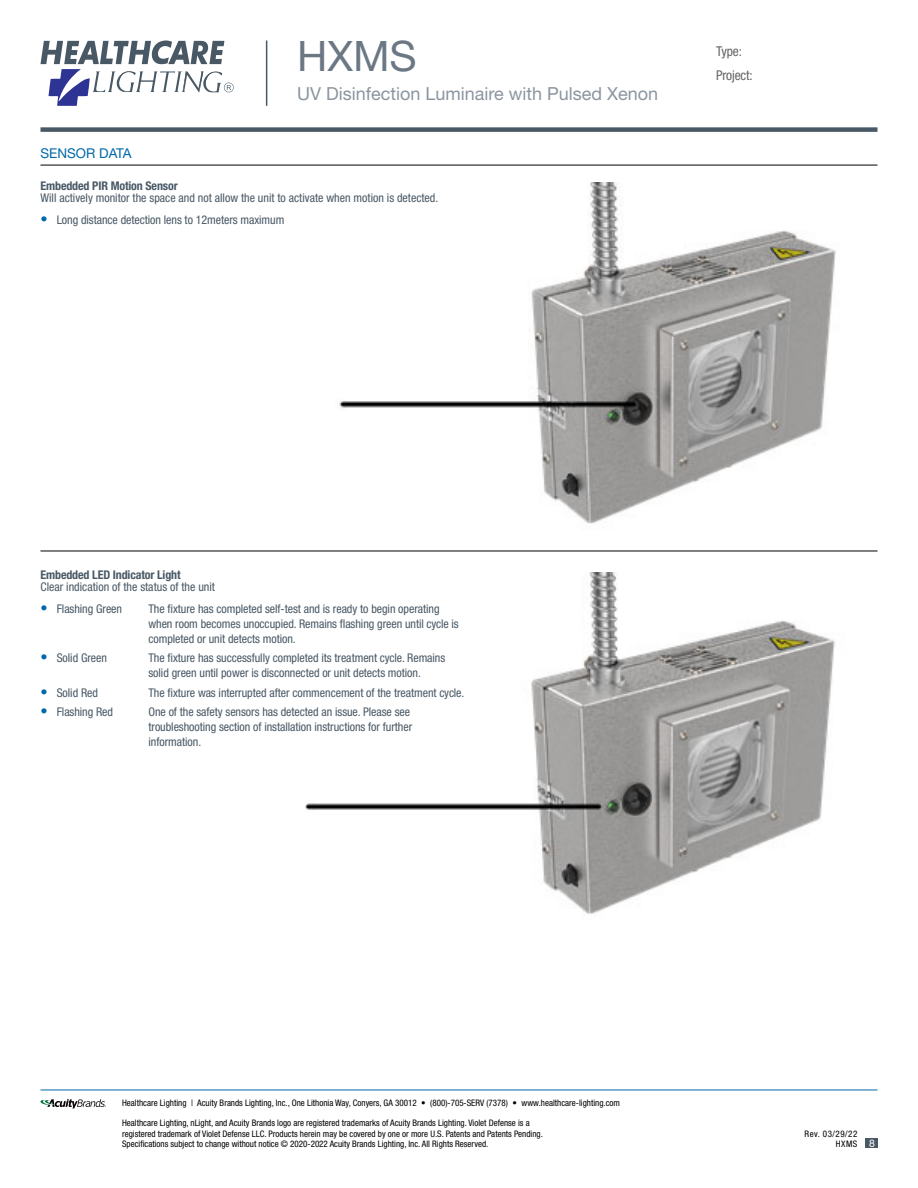
<style>
.page{position:relative;width:918px;height:1188px;background:#fff}
.page>*{position:absolute;margin:0;border:0;box-sizing:border-box;transform-origin:0 0}
.t1{font:42px "Helvetica Neue LT Std";color:#6b7884}
.t2{font:18px "Helvetica Neue LT Std";color:#8b95a0}
.t3{font:condensed 13.5px/24.2px "Helvetica Neue LT Std";letter-spacing:-.01em;color:#636466}
.t4{font:13.5px "Helvetica Neue LT Std";color:#0068a9}
.t5{font:condensed 12px/15px "Helvetica Neue LT Std";letter-spacing:-.005em;color:#485865}
.t6{font:700 condensed 12px "Helvetica Neue LT Std";letter-spacing:-.01em;color:#485865}
.t7{font:10.5px "Helvetica Neue LT Std";color:#fff}
.t8{font:condensed 9px/10.8px "Helvetica Neue LT Std";color:#000}
.t9{font:condensed 9px/10.8px "Helvetica Neue LT Std";letter-spacing:.055em;color:#000;text-align:right}
.s1{font-size:14.4px;color:#0068a9}
</style>
<div class="page">
<hr style="left:40px;top:1090px;width:838px;height:1px;background:#0068a9">
<div style="left:40px;top:127px;width:838px;height:5px;background:#485865"></div>
<div style="left:865px;top:1138px;width:13px;height:10px;background:#485865"></div>
<hr style="left:266px;top:40px;width:1px;height:66px;background:#485865">
<svg style="left:41px;top:40px;width:193px;height:66px"></svg>
<svg style="left:41px;top:1099px;width:65px;height:9px"></svg>
<img style="left:305px;top:572px;width:530px;height:342px">
<img style="left:339px;top:182px;width:497px;height:342px">
<hr style="left:40px;top:165px;width:838px;height:1px;background:#000">
<hr style="left:40px;top:551px;width:838px;height:1px;background:#000">
<h1 class="t1" style="left:297px;top:31px;width:121px">HXMS</h1>
<h2 class="t2" style="left:297px;top:83px;width:363px">UV Disinfection Luminaire with Pulsed Xenon</h2>
<p class="t4" style="left:40px;top:145px;width:93px">SENSOR DATA</p>
<p class="t6" style="left:40px;top:178px;width:139px">Embedded PIR Motion Sensor</p>
<p class="t5" style="left:40px;top:190px;width:399px">Will actively monitor the space and not allow the unit to activate when motion is detected.</p>
<p class="t5" style="left:40px;top:212px;width:245px"><span class="s1">•</span> Long distance detection lens to 12meters maximum</p>
<p class="t3" style="left:716px;top:39px;width:38px">Type:<br>Project:</p>
<p class="t6" style="left:40px;top:568px;width:142px">Embedded LED Indicator Light</p>
<p class="t5" style="left:40px;top:580px;width:176px">Clear indication of the status of the unit</p>
<p class="t5" style="left:40px;top:601px;width:83px"><span class="s1">•</span> Flashing Green</p>
<p class="t5" style="left:148px;top:601px;width:312px">The fixture has completed self-test and is ready to begin operating when room becomes unoccupied. Remains flashing green until cycle is completed or unit detects motion.</p>
<p class="t5" style="left:40px;top:651px;width:68px"><span class="s1">•</span> Solid Green</p>
<p class="t5" style="left:148px;top:651px;width:298px">The fixture has successfully completed its treatment cycle. Remains solid green until power is disconnected or unit detects motion.</p>
<p class="t5" style="left:40px;top:685px;width:59px"><span class="s1">•</span> Solid Red</p>
<p class="t5" style="left:148px;top:685px;width:317px">The fixture was interrupted after commencement of the treatment cycle.</p>
<p class="t5" style="left:40px;top:704px;width:74px"><span class="s1">•</span> Flashing Red</p>
<p class="t5" style="left:148px;top:704px;width:265px">One of the safety sensors has detected an issue. Please see troubleshooting section of installation instructions for further information.</p>
<p class="t8" style="left:122px;top:1097px;width:500px">Healthcare Lighting | Acuity Brands Lighting, Inc., One Lithonia Way, Conyers, GA 30012 • (800)-705-SERV (7378) • www.healthcare-lighting.com</p>
<p class="t8" style="left:122px;top:1117px;width:422px">Healthcare Lighting, nLight, and Acuity Brands logo are registered trademarks of Acuity Brands Lighting. Violet Defense is a registered trademark of Violet Defense LLC. Products herein may be covered by one or more U.S. Patents and Patents Pending.<br>Specifications subject to change without notice © 2020-2022 Acuity Brands Lighting, Inc. All Rights Reserved.</p>
<p class="t9" style="left:805px;top:1128px;width:54px">Rev. 03/29/22<br>HXMS</p>
<p class="t7" style="left:869px;top:1137px;width:7px">8</p>
</div>
